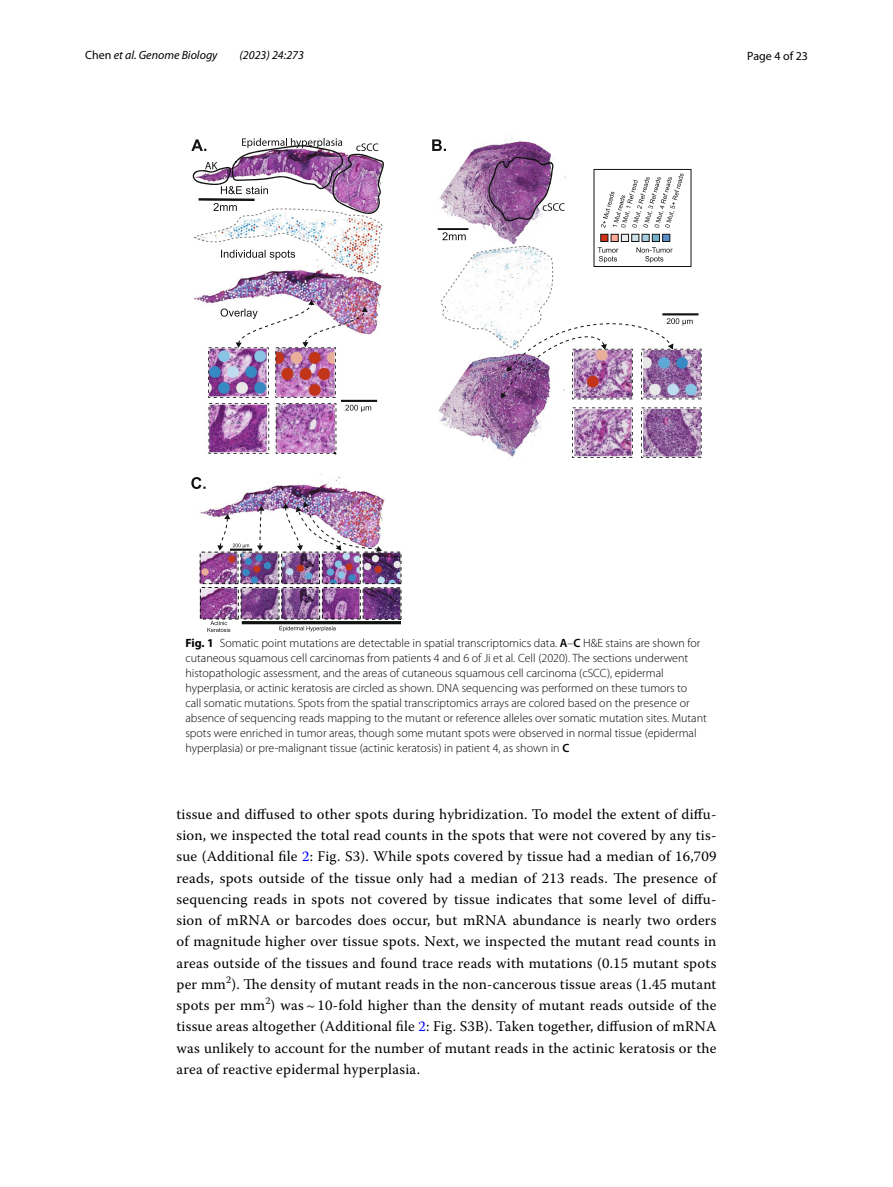
<style>
.page{position:relative;width:893px;height:1187px;background:#fff}
.page>*{position:absolute;margin:0;border:0;box-sizing:border-box;transform-origin:0 0}
.t1{font:14.7px/21.3px "Warnock Pro";letter-spacing:.015em;color:#000;text-align:justify}
.t2{font:300 12px/15px "Myriad Pro";color:#000}
.t3{font:italic 12px "Myriad Pro";color:#000}
.t4{font:12px "Myriad Pro";color:#000}
.s1{font-style:normal}
.s2{font-weight:700}
.s3{font-weight:600}
.s4{color:#00f}
</style>
<div class="page">
<img style="left:237px;top:137px;width:463px;height:364px">
<img style="left:193px;top:208px;width:361px;height:141px">
<div style="left:621px;top:234px;width:8px;height:8px;background:#ececec;border:1px solid #111212"></div>
<div style="left:631px;top:234px;width:8px;height:8px;background:#d1e1eb;border:1px solid #111212"></div>
<div style="left:642px;top:234px;width:7px;height:8px;background:#a9cde0;border:1px solid #111212"></div>
<div style="left:652px;top:234px;width:8px;height:8px;background:#76b1cb;border:1px solid #111212"></div>
<div style="left:662px;top:234px;width:8px;height:8px;background:#5a8fc9;border:1px solid #111212"></div>
<div style="left:611px;top:234px;width:7px;height:8px;background:#ffaa94;border:1px solid #111212"></div>
<div style="left:600px;top:234px;width:8px;height:8px;background:#ce3315;border:1px solid #111212"></div>
<svg style="left:601px;top:173px;width:82px;height:55px"></svg>
<svg style="left:598px;top:247px;width:20px;height:16px"></svg>
<svg style="left:636px;top:247px;width:37px;height:16px"></svg>
<div style="left:594px;top:169px;width:97px;height:98px;border:1px solid #111212"></div>
<svg style="left:432px;top:139px;width:14px;height:12px"></svg>
<svg style="left:221px;top:250px;width:74px;height:10px"></svg>
<img style="left:572px;top:407px;width:61px;height:51px">
<svg style="left:641px;top:407px;width:61px;height:51px;background:#9b76a4"></svg>
<hr style="left:341px;top:400px;width:36px;height:2px;background:#111212">
<img style="left:501px;top:308px;width:201px;height:91px">
<svg style="left:488px;top:156px;width:77px;height:66px"></svg>
<img style="left:191px;top:138px;width:193px;height:78px">
<svg style="left:191px;top:477px;width:15px;height:12px"></svg>
<img style="left:208px;top:300px;width:163px;height:155px">
<img style="left:199px;top:501px;width:203px;height:131px">
<hr style="left:242px;top:621px;width:159px;height:3px;background:#111212">
<p class="t3" style="left:85px;top:48px;width:134px"><span class="s1">Chen</span> et al. Genome Biology</p>
<p class="t3" style="left:239px;top:48px;width:66px">(2023) 24:273</p>
<p class="t4" style="left:747px;top:48px;width:62px">Page 4 of 23</p>
<p class="t2" style="left:185px;top:635px;width:523px"><span class="s2">Fig. 1</span> Somatic point mutations are detectable in spatial transcriptomics data. <span class="s3">A</span>–<span class="s3">C</span> H&amp;E stains are shown for cutaneous squamous cell carcinomas from patients 4 and 6 of Ji et al. Cell (2020). The sections underwent histopathologic assessment, and the areas of cutaneous squamous cell carcinoma (cSCC), epidermal hyperplasia, or actinic keratosis are circled as shown. DNA sequencing was performed on these tumors to<br>call somatic mutations. Spots from the spatial transcriptomics arrays are colored based on the presence or absence of sequencing reads mapping to the mutant or reference alleles over somatic mutation sites. Mutant spots were enriched in tumor areas, though some mutant spots were observed in normal tissue (epidermal hyperplasia) or pre-malignant tissue (actinic keratosis) in patient 4, as shown in <span class="s3">C</span></p>
<p class="t1" style="left:176px;top:803px;width:542px">tissue and diffused to other spots during hybridization. To model the extent of diffu&shy;sion, we inspected the total read counts in the spots that were not covered by any tis&shy;sue (Additional file <span class="s4">2</span>: Fig. S3). While spots covered by tissue had a median of 16,709 reads, spots outside of the tissue only had a median of 213 reads. The presence of sequencing reads in spots not covered by tissue indicates that some level of diffu&shy;sion of mRNA or barcodes does occur, but mRNA abundance is nearly two orders of magnitude higher over tissue spots. Next, we inspected the mutant read counts in areas outside of the tissues and found trace reads with mutations (0.15 mutant spots per mm<sup>2</sup>). The density of mutant reads in the non-cancerous tissue areas (1.45 mutant spots per mm<sup>2</sup>) was~10-fold higher than the density of mutant reads outside of the tissue areas altogether (Additional file <span class="s4">2</span>: Fig. S3B). Taken together, diffusion of mRNA was unlikely to account for the number of mutant reads in the actinic keratosis or the area of reactive epidermal hyperplasia.</p>
</div>
